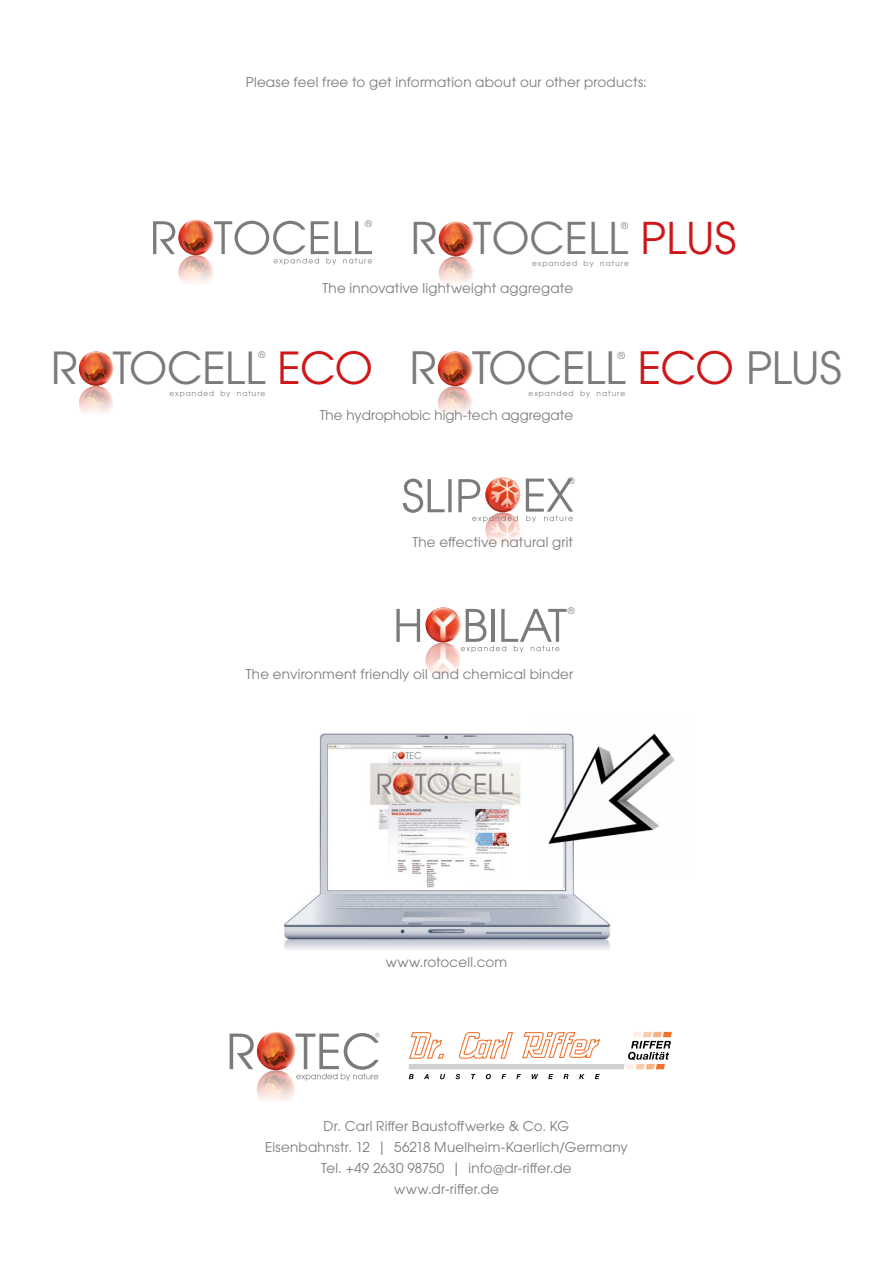
<style>
.page{position:relative;width:893px;height:1263px;background:#fff}
.page>*{position:absolute;margin:0;border:0;box-sizing:border-box;transform-origin:0 0}
.t1{font:44.25px "ITC Avant Garde Pro";letter-spacing:-.02em;color:#7c7b7b}
.t2{font:43.95px "ITC Avant Garde Pro";letter-spacing:-.02em;color:#7c7b7b}
.t3{font:43.5px "ITC Avant Garde Pro";color:#7c7b7b}
.t4{font:13.5px/21px "ITC Avant Garde Pro";letter-spacing:.015em;color:#7c7b7b;text-align:center}
.t5{font:9.6px "ITC Avant Garde Pro";color:#7c7b7b}
.t6{font:9.3px "ITC Avant Garde Pro";color:#7c7b7b}
.t7{font:9.15px "ITC Avant Garde Pro";color:#7c7b7b}
.t8{font:7.35px "ITC Avant Garde Pro";letter-spacing:.14em;color:#7c7b7b}
.s1{color:#cd1719}
</style>
<div class="page">
<img style="left:284px;top:733px;width:327px;height:217px">
<img style="left:178px;top:255px;width:36px;height:35px;border-radius:18px">
<svg style="left:153px;top:221px;width:219px;height:44px"></svg>
<img style="left:534px;top:733px;width:141px;height:144px">
<img style="left:425px;top:607px;width:36px;height:35px;border-radius:18px">
<img style="left:425px;top:642px;width:36px;height:36px;border-radius:18px">
<svg style="left:396px;top:609px;width:24px;height:33px"></svg>
<svg style="left:461px;top:609px;width:106px;height:44px"></svg>
<img style="left:257px;top:1032px;width:38px;height:38px;border-radius:19px">
<img style="left:257px;top:1070px;width:38px;height:38px;border-radius:19px">
<svg style="left:230px;top:1033px;width:24px;height:36px"></svg>
<svg style="left:296px;top:1033px;width:83px;height:48px"></svg>
<img style="left:439px;top:222px;width:34px;height:34px;border-radius:17px">
<img style="left:439px;top:256px;width:34px;height:35px;border-radius:17px">
<img style="left:79px;top:351px;width:34px;height:35px;border-radius:17px">
<img style="left:79px;top:386px;width:34px;height:34px;border-radius:17px">
<img style="left:438px;top:351px;width:34px;height:62px">
<img style="left:485px;top:477px;width:35px;height:35px;border-radius:18px">
<img style="left:485px;top:512px;width:35px;height:36px;border-radius:18px">
<svg style="left:403px;top:479px;width:170px;height:43px"></svg>
<svg style="left:409px;top:1031px;width:263px;height:48px"></svg>
<p class="t4" style="left:246px;top:71px;width:403px">Please feel free to get information about our other products:</p>
<p class="t7" style="left:365px;top:218px;width:8px">®</p>
<h3 class="t3" style="left:411px;top:211px;width:327px">R TOCELL <span class="s1">PLUS</span></h3>
<p class="t8" style="left:532px;top:259px;width:98px">expanded by nature</p>
<p class="t6" style="left:621px;top:220px;width:8px">®</p>
<p class="t4" style="left:323px;top:277px;width:252px">The innovative lightweight aggregate</p>
<p class="t7" style="left:259px;top:349px;width:8px">®</p>
<h1 class="t1" style="left:410px;top:340px;width:434px">R TOCELL <span class="s1">ECO</span> PLUS</h1>
<p class="t8" style="left:528px;top:389px;width:98px">expanded by nature</p>
<h2 class="t2" style="left:51px;top:340px;width:323px">R TOCELL <span class="s1">ECO</span></h2>
<p class="t8" style="left:170px;top:388px;width:97px">expanded by nature</p>
<p class="t5" style="left:618px;top:349px;width:9px">®</p>
<p class="t4" style="left:320px;top:404px;width:255px">The hydrophobic high-tech aggregate</p>
<p class="t7" style="left:568px;top:475px;width:8px">®</p>
<p class="t4" style="left:412px;top:531px;width:162px">The effective natural grit</p>
<p class="t7" style="left:568px;top:605px;width:8px">®</p>
<p class="t4" style="left:246px;top:663px;width:329px">The environment friendly oil and chemical binder</p>
<p class="t4" style="left:386px;top:951px;width:123px">www.rotocell.com</p>
<p class="t4" style="left:265px;top:1115px;width:364px">Dr. Carl Riffer Baustoffwerke &amp; Co. KG<br>Eisenbahnstr. 12 | 56218 Muelheim-Kaerlich/Germany Tel. +49 2630 98750 | info@dr-riffer.de<br>www.dr-riffer.de</p>
</div>
